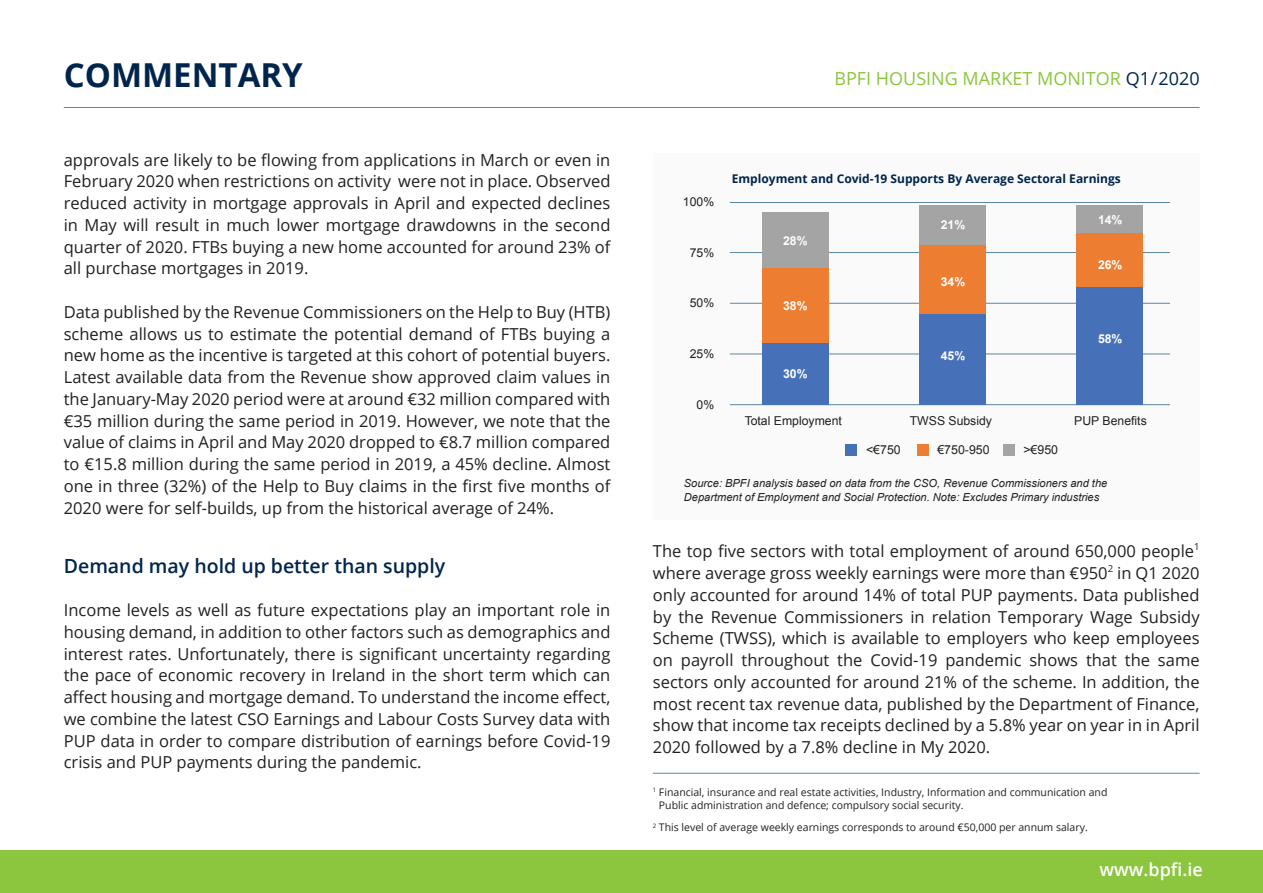
<style>
.page{position:relative;width:1263px;height:893px;background:#fff}
.page>*{position:absolute;margin:0;border:0;box-sizing:border-box;transform-origin:0 0}
.t1{font:700 33px "Open Sans";color:#00254c}
.t2{font:600 19.5px "Open Sans";color:#00254c}
.t3{font:18px "Open Sans";color:#8bc63e}
.t4{font:600 18px "Open Sans";color:#fff}
.t5{font:16.5px/21.8px "Open Sans";color:#231f20;text-align:justify}
.t6{font:12.3px "Arial";color:#231f20}
.t7{font:700 12.3px "Arial";color:#fff}
.t8{font:700 12px "Open Sans";color:#00254c}
.t9{font:italic 11.1px/13.8px "Arial";color:#231f20}
.t10{font:10.5px/13.5px "Open Sans";color:#231f20}
.s1{color:#00254c}
</style>
<div class="page">
<div style="left:0;top:850px;width:1263px;height:43px;background:#8bc63e"></div>
<hr style="left:64px;top:107px;width:1135px;height:1px;background:#5c87a1">
<div style="left:653px;top:153px;width:546px;height:366px;background:#fafafa"></div>
<div style="left:846px;top:445px;width:11px;height:11px;background:#4671b8"></div>
<div style="left:917px;top:445px;width:12px;height:11px;background:#ed7d30"></div>
<div style="left:1003px;top:445px;width:12px;height:11px;background:#a5a4a4"></div>
<hr style="left:730px;top:252px;width:440px;height:1px;background:#5c87a1">
<hr style="left:730px;top:303px;width:440px;height:1px;background:#5c87a1">
<hr style="left:730px;top:354px;width:440px;height:1px;background:#5c87a1">
<hr style="left:730px;top:404px;width:440px;height:1px;background:#5c87a1">
<hr style="left:730px;top:202px;width:440px;height:1px;background:#5c87a1">
<div style="left:762px;top:213px;width:66px;height:55px;background:#a5a4a4"></div>
<div style="left:762px;top:268px;width:66px;height:76px;background:#ed7d30"></div>
<div style="left:762px;top:343px;width:66px;height:62px;background:#4671b8"></div>
<div style="left:919px;top:205px;width:66px;height:40px;background:#a5a4a4"></div>
<div style="left:919px;top:313px;width:66px;height:92px;background:#4671b8"></div>
<div style="left:919px;top:245px;width:66px;height:69px;background:#ed7d30"></div>
<div style="left:1076px;top:232px;width:66px;height:56px;background:#ed7d30"></div>
<div style="left:1076px;top:206px;width:66px;height:27px;background:#a5a4a4"></div>
<div style="left:1076px;top:287px;width:66px;height:118px;background:#4671b8"></div>
<hr style="left:653px;top:773px;width:546px;height:1px;background:#5c87a1">
<p class="t1" style="left:64px;top:51px;width:241px">COMMENTARY</p>
<p class="t5" style="left:64px;top:148px;width:548px">approvals are likely to be flowing from applications in March or even in February 2020 when restrictions on activity were not in place. Observed reduced activity in mortgage approvals in April and expected declines in May will result in much lower mortgage drawdowns in the second quarter of 2020. FTBs buying a new home accounted for around 23% of all purchase mortgages in 2019.</p>
<p class="t5" style="left:64px;top:301px;width:548px">Data published by the Revenue Commissioners on the Help to Buy (HTB) scheme allows us to estimate the potential demand of FTBs buying a new home as the incentive is targeted at this cohort of potential buyers.<br>Latest available data from the Revenue show approved claim values in the January-May 2020 period were at around €32 million compared with €35 million during the same period in 2019. However, we note that the value of claims in April and May 2020 dropped to €8.7 million compared to €15.8 million during the same period in 2019, a 45% decline. Almost one in three (32%) of the Help to Buy claims in the first five months of 2020 were for self-builds, up from the historical average of 24%.</p>
<p class="t2" style="left:64px;top:552px;width:383px">Demand may hold up better than supply</p>
<p class="t5" style="left:64px;top:599px;width:548px">Income levels as well as future expectations play an important role in housing demand, in addition to other factors such as demographics and interest rates. Unfortunately, there is significant uncertainty regarding the pace of economic recovery in Ireland in the short term which can affect housing and mortgage demand. To understand the income effect, we combine the latest CSO Earnings and Labour Costs Survey data with PUP data in order to compare distribution of earnings before Covid-19 crisis and PUP payments during the pandemic.</p>
<p class="t3" style="left:834px;top:66px;width:367px">BPFI HOUSING MARKET MONITOR <span class="s1">Q1/2020</span></p>
<p class="t6" style="left:683px;top:194px;width:33px">100%</p>
<p class="t6" style="left:690px;top:244px;width:26px">75%</p>
<p class="t6" style="left:690px;top:295px;width:26px">50%</p>
<p class="t6" style="left:690px;top:346px;width:26px">25%</p>
<p class="t6" style="left:696px;top:396px;width:19px">0%</p>
<p class="t8" style="left:732px;top:170px;width:391px">Employment and Covid-19 Supports By Average Sectoral Earnings</p>
<p class="t7" style="left:783px;top:233px;width:26px">28%</p>
<p class="t7" style="left:783px;top:298px;width:26px">38%</p>
<p class="t7" style="left:783px;top:366px;width:26px">30%</p>
<p class="t7" style="left:941px;top:217px;width:26px">21%</p>
<p class="t7" style="left:941px;top:274px;width:26px">34%</p>
<p class="t7" style="left:941px;top:347px;width:26px">45%</p>
<p class="t7" style="left:1098px;top:212px;width:26px">14%</p>
<p class="t7" style="left:1098px;top:257px;width:26px">26%</p>
<p class="t7" style="left:1098px;top:331px;width:26px">58%</p>
<p class="t6" style="left:745px;top:412px;width:99px">Total Employment</p>
<p class="t6" style="left:910px;top:412px;width:84px">TWSS Subsidy</p>
<p class="t6" style="left:1074px;top:412px;width:74px">PUP Benefits</p>
<p class="t6" style="left:866px;top:442px;width:36px">&lt;€750</p>
<p class="t6" style="left:937px;top:442px;width:54px">€750-950</p>
<p class="t6" style="left:1023px;top:442px;width:36px">&gt;€950</p>
<p class="t9" style="left:684px;top:476px;width:425px">Source: BPFI analysis based on data from the CSO, Revenue Commissioners and the<br>Department of Employment and Social Protection. Note: Excludes Primary industries</p>
<p class="t5" style="left:653px;top:540px;width:548px">The top five sectors with total employment of around 650,000 people<sup>1 </sup>where average gross weekly earnings were more than €950<sup>2</sup> in Q1 2020 only accounted for around 14% of total PUP payments. Data published by the Revenue Commissioners in relation Temporary Wage Subsidy Scheme (TWSS), which is available to employers who keep employees on payroll throughout the Covid-19 pandemic shows that the same sectors only accounted for around 21% of the scheme. In addition, the most recent tax revenue data, published by the Department of Finance, show that income tax receipts declined by a 5.8% year on year in in April 2020 followed by a 7.8% decline in My 2020.</p>
<p class="t10" style="left:659px;top:785px;width:450px;text-indent:-6px"><sup>1</sup> Financial, insurance and real estate activities, Industry, Information and communication and<br>Public administration and defence; compulsory social security.</p>
<p class="t10" style="left:653px;top:820px;width:436px"><sup>2</sup> This level of average weekly earnings corresponds to around €50,000 per annum salary.</p>
<p class="t4" style="left:1099px;top:857px;width:105px">www.bpfi.ie</p>
</div>
